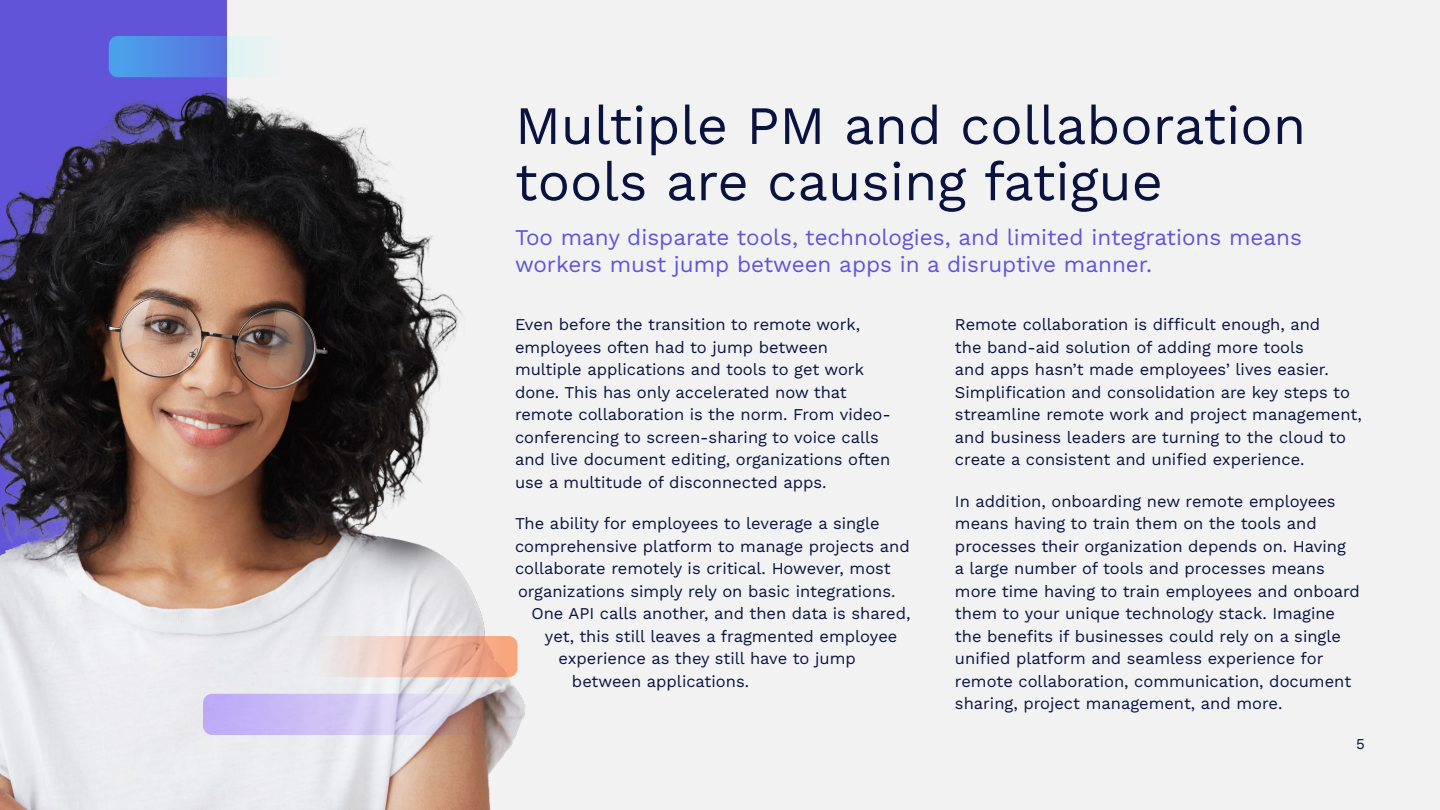
<style>
.page{position:relative;width:1440px;height:810px;background:#f2f2f2}
.page>*{position:absolute;margin:0;border:0;box-sizing:border-box;transform-origin:0 0}
.t1{font:54px/56.2px "Work Sans";color:#0a1240}
.t2{font:22.5px/27px "Work Sans";color:#6154d9}
.t3{font:16.5px/22.5px "Work Sans";color:#0a1240}
.t4{font:15px "Work Sans";color:#0a1240}
</style>
<div class="page">
<div style="left:0;top:0;width:226px;height:810px;background:#6154d9"></div>
<img style="left:0;top:87px;width:526px;height:723px">
<svg style="left:297px;top:636px;width:221px;height:41px"></svg>
<svg style="left:203px;top:694px;width:312px;height:41px;background:#c5b6db"></svg>
<svg style="left:109px;top:36px;width:193px;height:41px"></svg>
<h1 class="t1" style="left:515px;top:95px;width:793px">Multiple PM and collaboration tools are causing fatigue</h1>
<h2 class="t2" style="left:515px;top:223px;width:788px">Too many disparate tools, technologies, and limited integrations means workers must jump between apps in a disruptive manner.</h2>
<p class="t3" style="left:515px;top:313px;width:377px">Even before the transition to remote work, employees often had to jump between multiple applications and tools to get work done. This has only accelerated now that remote collaboration is the norm. From video&shy;conferencing to screen-sharing to voice calls and live document editing, organizations often use a multitude of disconnected apps.</p>
<p class="t3" style="left:515px;top:512px;width:366px">The ability for employees to leverage a single</p>
<p class="t3" style="left:515px;top:534px;width:396px">comprehensive platform to manage projects and</p>
<p class="t3" style="left:515px;top:557px;width:377px">collaborate remotely is critical. However, most</p>
<p class="t3" style="left:518px;top:579px;width:379px">organizations simply rely on basic integrations.</p>
<p class="t3" style="left:531px;top:602px;width:381px">One API calls another, and then data is shared,</p>
<p class="t3" style="left:545px;top:624px;width:354px">yet, this still leaves a fragmented employee</p>
<p class="t3" style="left:558px;top:647px;width:299px">experience as they still have to jump</p>
<p class="t3" style="left:572px;top:669px;width:179px">between applications.</p>
<p class="t3" style="left:955px;top:313px;width:408px">Remote collaboration is difficult enough, and<br>the band-aid solution of adding more tools<br>and apps hasn’t made employees’ lives easier.<br>Simplification and consolidation are key steps to streamline remote work and project management, and business leaders are turning to the cloud to create a consistent and unified experience.</p>
<p class="t3" style="left:955px;top:489px;width:406px">In addition, onboarding new remote employees means having to train them on the tools and processes their organization depends on. Having<br>a large number of tools and processes means more time having to train employees and onboard them to your unique technology stack. Imagine the benefits if businesses could rely on a single unified platform and seamless experience for remote collaboration, communication, document sharing, project management, and more.</p>
<p class="t4" style="left:1356px;top:732px;width:10px">5</p>
</div>
